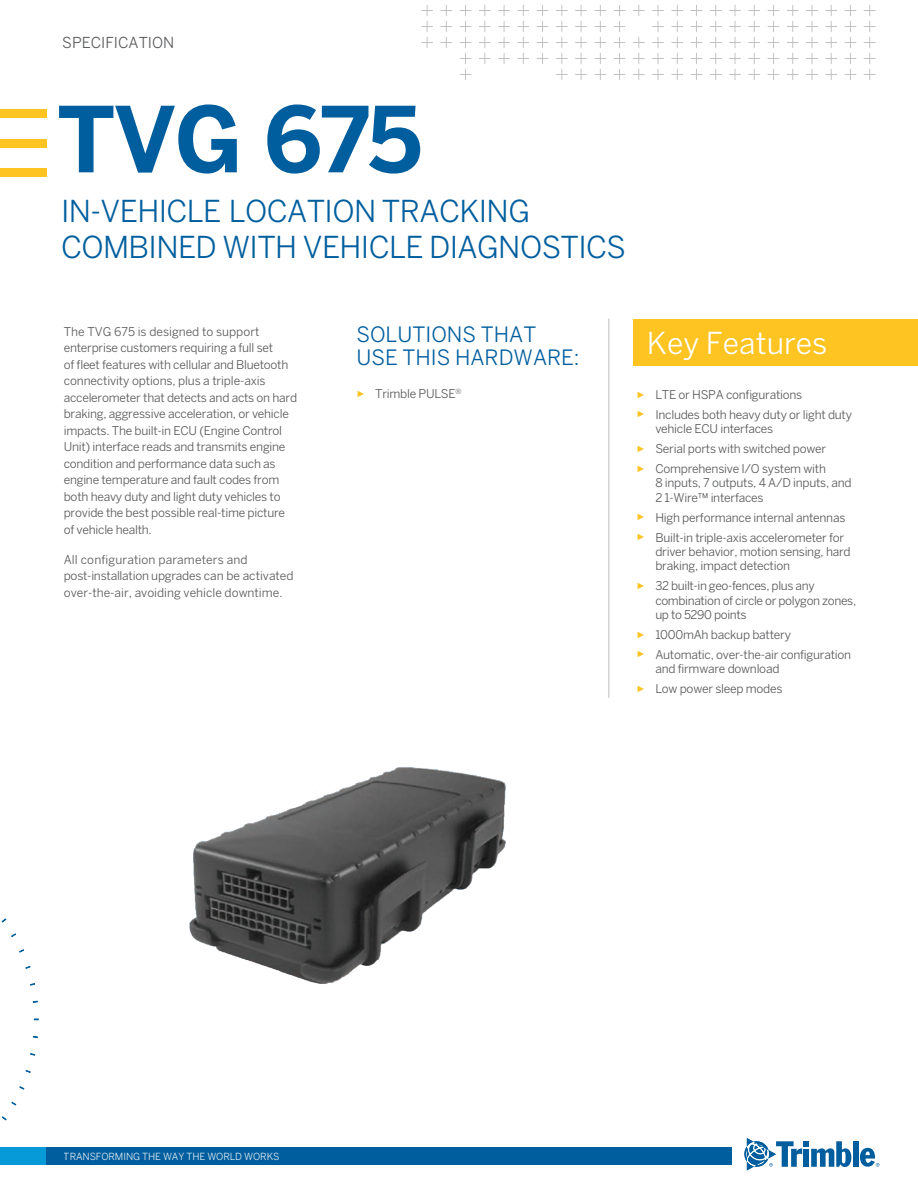
<style>
.page{position:relative;width:918px;height:1188px;background:#fff}
.page>*{position:absolute;margin:0;border:0;box-sizing:border-box;transform-origin:0 0}
.CoverHeading{font:700 90px "Benton Sans";letter-spacing:-.02em;color:#005e9e}
.CoverHeading_Small_C{font:30px/36px "Benton Sans";letter-spacing:-.02em;color:#005e9e}
.KeyFeaturesHeading1{font:30px "Benton Sans";color:#fff}
.BodyHeading1_CAPS{font:21px/22.5px "Benton Sans";color:#005e9e}
.DocType{font:15px "Benton Sans";color:#57585a}
.BodyText{font:12px/16.5px "Benton Sans";letter-spacing:-.02em;color:#57585a}
.BodyText-2{font:12px/16.5px "Benton Sans";color:#57585a}
.t1{font:9.75px "Benton Sans";letter-spacing:-.01em;color:#fff}
.s1{font-family:"Arial";font-size:9px;color:#fec422}
</style>
<div class="page">
<svg style="left:421px;top:5px;width:455px;height:75px"></svg>
<div style="left:0;top:110px;width:47px;height:8px;background:#fec422"></div>
<div style="left:0;top:139px;width:47px;height:8px;background:#fec422"></div>
<div style="left:0;top:168px;width:47px;height:8px;background:#fec422"></div>
<div style="left:853px;top:1141px;width:5px;height:26px;background:#005e9e"></div>
<svg style="left:744px;top:1138px;width:107px;height:32px"></svg>
<svg style="left:860px;top:1148px;width:19px;height:19px"></svg>
<div style="left:0;top:1147px;width:730px;height:18px;background:#069ad9"></div>
<div style="left:47px;top:1147px;width:685px;height:18px;background:#005e9e"></div>
<div style="left:633px;top:319px;width:285px;height:47px;background:#fec422"></div>
<hr style="left:608px;top:319px;width:2px;height:379px;background:#d4d3d3">
<svg style="left:30px;top:1053px;width:5px;height:3px"></svg>
<svg style="left:25px;top:1070px;width:6px;height:3px"></svg>
<svg style="left:19px;top:1086px;width:6px;height:4px"></svg>
<svg style="left:11px;top:1101px;width:6px;height:5px"></svg>
<svg style="left:2px;top:1116px;width:5px;height:5px"></svg>
<svg style="left:1px;top:918px;width:6px;height:5px"></svg>
<svg style="left:11px;top:933px;width:5px;height:4px"></svg>
<svg style="left:19px;top:949px;width:5px;height:4px"></svg>
<svg style="left:25px;top:966px;width:6px;height:3px"></svg>
<svg style="left:30px;top:983px;width:5px;height:3px"></svg>
<svg style="left:33px;top:1000px;width:5px;height:3px"></svg>
<img style="left:189px;top:767px;width:317px;height:217px">
<p class="DocType" style="left:62px;top:33px;width:114px">SPECIFICATION</p>
<p class="CoverHeading" style="left:57px;top:86px;width:367px">TVG 675</p>
<p class="CoverHeading_Small_C" style="left:61px;top:192px;width:567px">IN-VEHICLE LOCATION TRACKING<br>COMBINED WITH VEHICLE DIAGNOSTICS</p>
<p class="BodyText" style="left:64px;top:323px;width:235px">The TVG 675 is designed to support enterprise customers requiring a full set<br>of fleet features with cellular and Bluetooth connectivity options, plus a triple-axis accelerometer that detects and acts on hard braking, aggressive acceleration, or vehicle impacts. The built-in ECU (Engine Control Unit) interface reads and transmits engine condition and performance data such as engine temperature and fault codes from both heavy duty and light duty vehicles to provide the best possible real-time picture of vehicle health.</p>
<p class="BodyText-2" style="left:64px;top:551px;width:231px">All configuration parameters and post-installation upgrades can be activated over-the-air, avoiding vehicle downtime.</p>
<p class="BodyHeading1_CAPS" style="left:356px;top:323px;width:225px">SOLUTIONS THAT<br>USE THIS HARDWARE:</p>
<p class="BodyText" style="left:356px;top:386px;width:107px"><span class="s1">►</span> Trimble PULSE<sup>®</sup></p>
<p class="KeyFeaturesHeading1" style="left:647px;top:325px;width:182px">Key Features</p>
<p class="BodyText" style="left:637px;top:386px;width:167px"><span class="s1">►</span> LTE or HSPA configurations</p>
<p class="BodyText" style="left:655px;top:407px;width:198px;line-height:14.4px;text-indent:-19px"><span class="s1">►</span> Includes both heavy duty or light duty vehicle ECU interfaces</p>
<p class="BodyText" style="left:637px;top:440px;width:191px"><span class="s1">►</span> Serial ports with switched power</p>
<p class="BodyText" style="left:655px;top:461px;width:198px;line-height:14.4px;text-indent:-19px"><span class="s1">►</span> Comprehensive I/O system with<br>8 inputs, 7 outputs, 4 A/D inputs, and<br>2 1-Wire™ interfaces</p>
<p class="BodyText" style="left:637px;top:509px;width:210px"><span class="s1">►</span> High performance internal antennas</p>
<p class="BodyText" style="left:655px;top:530px;width:197px;line-height:14.4px;text-indent:-19px"><span class="s1">►</span> Built-in triple-axis accelerometer for driver behavior, motion sensing, hard braking, impact detection</p>
<p class="BodyText" style="left:655px;top:579px;width:202px;line-height:14.4px;text-indent:-19px"><span class="s1">►</span> 32 built-in geo-fences, plus any combination of circle or polygon zones, up to 5290 points</p>
<p class="BodyText" style="left:637px;top:626px;width:156px"><span class="s1">►</span> 1000mAh backup battery</p>
<p class="BodyText" style="left:655px;top:647px;width:197px;line-height:14.4px;text-indent:-19px"><span class="s1">►</span> Automatic, over-the-air configuration and firmware download</p>
<p class="BodyText" style="left:637px;top:680px;width:147px"><span class="s1">►</span> Low power sleep modes</p>
<p class="t1" style="left:64px;top:1151px;width:217px">TRANSFORMING THE WAY THE WORLD WORKS</p>
</div>
